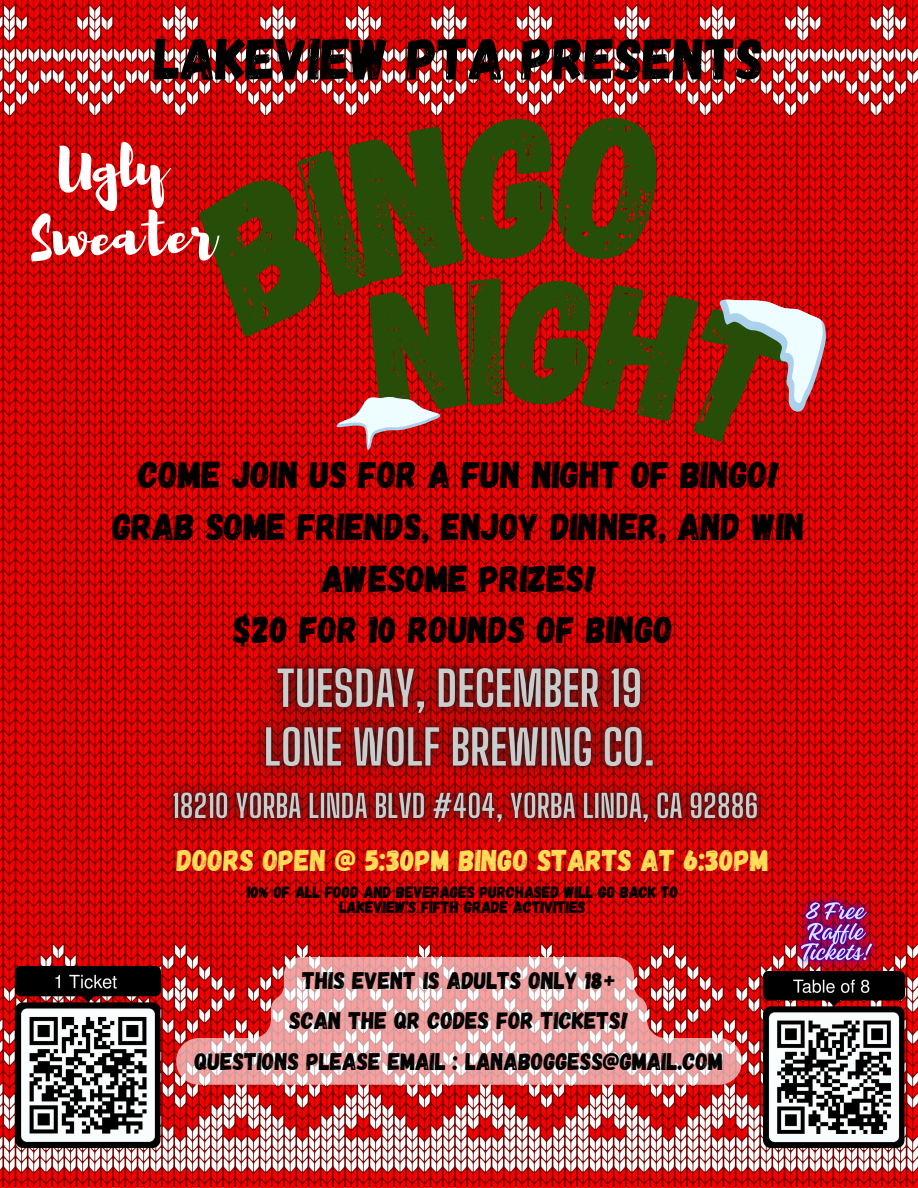
<style>
.page{position:relative;width:918px;height:1188px;background:#fff}
.page>*{position:absolute;margin:0;border:0;box-sizing:border-box;transform-origin:0 0}
.t1{font:58.5px "Gagalin";color:#000}
.t2{font:56.4px "Brusher";color:#fff}
.t3{font:37.5px "Gagalin";color:#000}
.t4{font:30px "Gagalin";color:#ffde59}
.t5{font:24px "Gagalin";color:#000}
.t6{font:16.5px "Gagalin";color:#000}
</style>
<div class="page">
<img style="left:0;top:0;width:918px;height:1188px">
<img style="left:16px;top:967px;width:145px;height:181px">
<img style="left:764px;top:972px;width:141px;height:175px">
<img style="left:208px;top:606px;width:501px;height:144px">
<img style="left:136px;top:750px;width:659px;height:111px">
<svg style="left:176px;top:957px;width:566px;height:128px"></svg>
<img style="left:766px;top:859px;width:139px;height:145px">
<svg style="left:186px;top:111px;width:648px;height:343px;background:#ca0809"></svg>
<p class="t1" style="left:154px;top:21px;width:611px">LAKEVIEW PTA PRESENTS</p>
<p class="t2" style="left:58px;top:132px;width:108px;rotate:-1deg">Ugly</p>
<p class="t2" style="left:30px;top:200px;width:185px;rotate:-1deg">Sweater</p>
<p class="t3" style="left:139px;top:450px;width:642px">COME JOIN US FOR A FUN NIGHT OF BINGO!</p>
<p class="t3" style="left:113px;top:502px;width:694px">GRAB SOME FRIENDS, ENJOY DINNER, AND WIN</p>
<p class="t3" style="left:322px;top:554px;width:276px">AWESOME PRIZES!</p>
<p class="t3" style="left:233px;top:606px;width:441px">$20 FOR 10 ROUNDS OF BINGO</p>
<p class="t4" style="left:177px;top:841px;width:594px">DOORS OPEN @ 5:30PM BINGO STARTS AT 6:30PM</p>
<p class="t6" style="left:247px;top:881px;width:433px">10% OF ALL FOOD AND BEVERAGES PURCHASED WILL GO BACK TO</p>
<p class="t6" style="left:339px;top:897px;width:248px">LAKEVIEW'S FIFTH GRADE ACTIVITIES</p>
<p class="t5" style="left:302px;top:965px;width:315px">THIS EVENT IS ADULTS ONLY 18+</p>
<p class="t5" style="left:290px;top:1005px;width:340px">SCAN THE QR CODES FOR TICKETS!</p>
<p class="t5" style="left:195px;top:1046px;width:530px">QUESTIONS PLEASE EMAIL : LANABOGGESS@GMAIL.COM</p>
</div>
